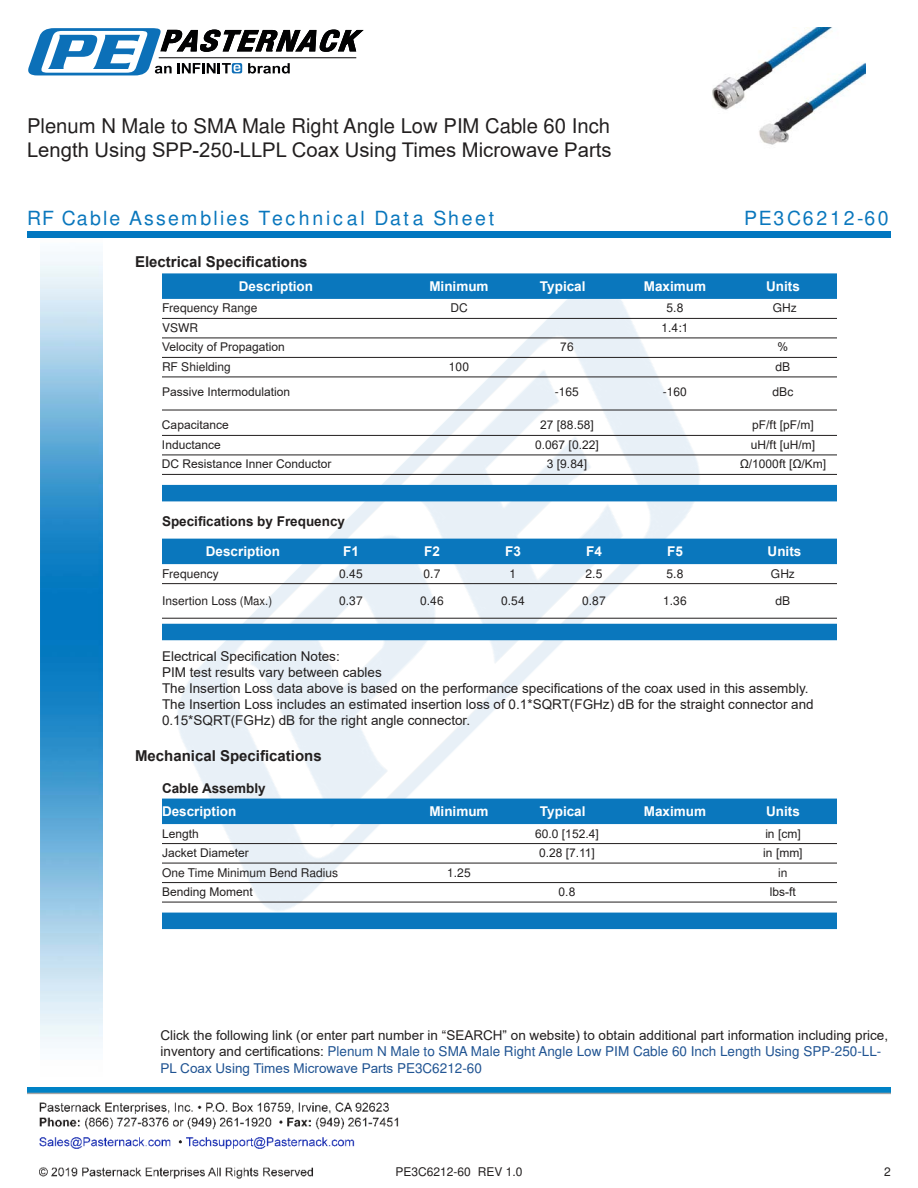
<style>
.page{position:relative;width:918px;height:1188px;background:#fff}
.page>*{position:absolute;margin:0;border:0;box-sizing:border-box;transform-origin:0 0}
.t1{font:20.25px/24.3px "Arial";color:#221f1f}
.t2{font:900 19.5px "Arial";letter-spacing:.12em;color:#0a77bd}
.t3{font:900 19.5px "Arial";letter-spacing:.14em;color:#0a77bd}
.t4{font:700 15px "Arial";color:#221f1f}
.t5{font:13.5px/16.2px "Arial";color:#221f1f}
.t6{font:700 13.5px "Arial";color:#fff}
.t7{font:700 13.5px "Arial";color:#221f1f}
.t8{font:12px "Arial";color:#221f1f}
.s1{color:#1f5392}
</style>
<div class="page">
<img style="left:39px;top:1102px;width:360px;height:77px">
<img style="left:102px;top:254px;width:719px;height:716px">
<img style="left:27px;top:1088px;width:864px;height:7px">
<img style="left:40px;top:237px;width:62px;height:811px">
<div style="left:27px;top:231px;width:864px;height:6px;background:#0177c0"></div>
<svg style="left:28px;top:28px;width:336px;height:47px"></svg>
<div style="left:162px;top:273px;width:675px;height:26px;background:#0a77bd"></div>
<hr style="left:162px;top:318px;width:675px;height:1px;background:#221f1f">
<hr style="left:162px;top:338px;width:675px;height:1px;background:#221f1f">
<hr style="left:162px;top:357px;width:675px;height:1px;background:#221f1f">
<hr style="left:162px;top:377px;width:675px;height:1px;background:#221f1f">
<hr style="left:162px;top:410px;width:675px;height:1px;background:#221f1f">
<hr style="left:162px;top:435px;width:675px;height:1px;background:#221f1f">
<hr style="left:162px;top:455px;width:675px;height:1px;background:#221f1f">
<hr style="left:162px;top:474px;width:675px;height:1px;background:#221f1f">
<div style="left:162px;top:485px;width:675px;height:16px;background:#0a77bd"></div>
<div style="left:162px;top:539px;width:675px;height:25px;background:#0a77bd"></div>
<hr style="left:162px;top:583px;width:675px;height:1px;background:#221f1f">
<hr style="left:162px;top:618px;width:675px;height:1px;background:#221f1f">
<div style="left:162px;top:624px;width:675px;height:16px;background:#0a77bd"></div>
<div style="left:162px;top:799px;width:675px;height:25px;background:#0a77bd"></div>
<hr style="left:162px;top:843px;width:675px;height:1px;background:#221f1f">
<hr style="left:162px;top:863px;width:675px;height:1px;background:#221f1f">
<hr style="left:162px;top:882px;width:675px;height:1px;background:#221f1f">
<hr style="left:162px;top:902px;width:675px;height:1px;background:#221f1f">
<div style="left:162px;top:913px;width:675px;height:16px;background:#0a77bd"></div>
<img style="left:712px;top:27px;width:154px;height:118px">
<h1 class="t1" style="left:27px;top:115px;width:586px">Plenum N Male to SMA Male Right Angle Low PIM Cable 60 Inch<br>Length Using SPP-250-LLPL Coax Using Times Microwave Parts</h1>
<h2 class="t2" style="left:27px;top:207px;width:469px">RF Cable Assemblies Technical Data Sheet</h2>
<h2 class="t3" style="left:744px;top:207px;width:146px">PE3C6212-60</h2>
<p class="t4" style="left:135px;top:252px;width:174px">Electrical Speci昀椀cations</p>
<p class="t6" style="left:239px;top:276px;width:76px">Description</p>
<p class="t6" style="left:429px;top:276px;width:61px">Minimum</p>
<p class="t6" style="left:540px;top:276px;width:47px">Typical</p>
<p class="t6" style="left:644px;top:276px;width:64px">Maximum</p>
<p class="t6" style="left:766px;top:276px;width:35px">Units</p>
<p class="t8" style="left:162px;top:304px;width:97px">Frequency Range</p>
<p class="t8" style="left:450px;top:304px;width:19px">DC</p>
<p class="t8" style="left:667px;top:304px;width:18px">5.8</p>
<p class="t8" style="left:773px;top:304px;width:25px">GHz</p>
<p class="t8" style="left:162px;top:323px;width:37px">VSWR</p>
<p class="t8" style="left:662px;top:323px;width:28px">1.4:1</p>
<p class="t8" style="left:162px;top:339px;width:124px">Velocity of Propagation</p>
<p class="t8" style="left:560px;top:339px;width:15px">76</p>
<p class="t8" style="left:778px;top:339px;width:12px">%</p>
<p class="t8" style="left:162px;top:362px;width:70px">RF Shielding</p>
<p class="t8" style="left:449px;top:362px;width:22px">100</p>
<p class="t8" style="left:776px;top:362px;width:16px">dB</p>
<p class="t8" style="left:162px;top:384px;width:130px">Passive Intermodulation</p>
<p class="t8" style="left:555px;top:388px;width:26px">-165</p>
<p class="t8" style="left:663px;top:388px;width:26px">-160</p>
<p class="t8" style="left:773px;top:388px;width:22px">dBc</p>
<p class="t8" style="left:162px;top:417px;width:68px">Capacitance</p>
<p class="t8" style="left:540px;top:417px;width:55px">27 [88.58]</p>
<p class="t8" style="left:752px;top:417px;width:63px">pF/ft [pF/m]</p>
<p class="t8" style="left:162px;top:436px;width:60px">Inductance</p>
<p class="t8" style="left:535px;top:436px;width:65px">0.067 [0.22]</p>
<p class="t8" style="left:751px;top:436px;width:66px">uH/ft [uH/m]</p>
<p class="t8" style="left:162px;top:456px;width:171px">DC Resistance Inner Conductor</p>
<p class="t8" style="left:547px;top:456px;width:42px">3 [9.84]</p>
<p class="t8" style="left:740px;top:456px;width:88px">Ω/1000ft [Ω/Km]</p>
<p class="t7" style="left:162px;top:512px;width:185px">Speci昀椀cations by Frequency</p>
<p class="t6" style="left:206px;top:542px;width:76px">Description</p>
<p class="t6" style="left:343px;top:542px;width:17px">F1</p>
<p class="t6" style="left:424px;top:542px;width:17px">F2</p>
<p class="t6" style="left:505px;top:542px;width:17px">F3</p>
<p class="t6" style="left:586px;top:542px;width:17px">F4</p>
<p class="t6" style="left:667px;top:542px;width:17px">F5</p>
<p class="t6" style="left:768px;top:542px;width:35px">Units</p>
<p class="t8" style="left:162px;top:569px;width:58px">Frequency</p>
<p class="t8" style="left:339px;top:569px;width:25px">0.45</p>
<p class="t8" style="left:424px;top:569px;width:18px">0.7</p>
<p class="t8" style="left:510px;top:569px;width:8px">1</p>
<p class="t8" style="left:586px;top:569px;width:18px">2.5</p>
<p class="t8" style="left:667px;top:569px;width:18px">5.8</p>
<p class="t8" style="left:771px;top:569px;width:25px">GHz</p>
<p class="t8" style="left:162px;top:596px;width:112px">Insertion Loss (Max.)</p>
<p class="t8" style="left:339px;top:596px;width:25px">0.37</p>
<p class="t8" style="left:420px;top:596px;width:25px">0.46</p>
<p class="t8" style="left:501px;top:596px;width:25px">0.54</p>
<p class="t8" style="left:582px;top:596px;width:25px">0.87</p>
<p class="t8" style="left:663px;top:596px;width:25px">1.36</p>
<p class="t8" style="left:776px;top:596px;width:16px">dB</p>
<p class="t5" style="left:162px;top:648px;width:653px">Electrical Speci昀椀cation Notes:<br>PIM test results vary between cables<br>The Insertion Loss data above is based on the performance speci昀椀cations of the coax used in this assembly.<br>The Insertion Loss includes an estimated insertion loss of 0.1*SQRT(FGHz) dB for the straight connector and 0.15*SQRT(FGHz) dB for the right angle connector.</p>
<p class="t4" style="left:135px;top:746px;width:188px">Mechanical Speci昀椀cations</p>
<p class="t7" style="left:162px;top:778px;width:105px">Cable Assembly</p>
<p class="t6" style="left:162px;top:802px;width:76px">Description</p>
<p class="t6" style="left:429px;top:802px;width:61px">Minimum</p>
<p class="t6" style="left:540px;top:802px;width:47px">Typical</p>
<p class="t6" style="left:644px;top:802px;width:64px">Maximum</p>
<p class="t6" style="left:766px;top:802px;width:35px">Units</p>
<p class="t8" style="left:162px;top:825px;width:38px">Length</p>
<p class="t8" style="left:535px;top:825px;width:65px">60.0 [152.4]</p>
<p class="t8" style="left:765px;top:825px;width:37px">in [cm]</p>
<p class="t8" style="left:162px;top:845px;width:88px">Jacket Diameter</p>
<p class="t8" style="left:539px;top:845px;width:57px">0.28 [7.11]</p>
<p class="t8" style="left:763px;top:845px;width:41px">in [mm]</p>
<p class="t8" style="left:162px;top:868px;width:178px">One Time Minimum Bend Radius</p>
<p class="t8" style="left:447px;top:868px;width:25px">1.25</p>
<p class="t8" style="left:778px;top:868px;width:11px">in</p>
<p class="t8" style="left:162px;top:884px;width:92px">Bending Moment</p>
<p class="t8" style="left:559px;top:884px;width:18px">0.8</p>
<p class="t8" style="left:770px;top:884px;width:28px">lbs-ft</p>
<p class="t5" style="left:160px;top:1027px;width:729px">Click the following link (or enter part number in “SEARCH” on website) to obtain additional part information including price, inventory and certi昀椀cations: <span class="s1">Plenum N Male to SMA Male Right Angle Low PIM Cable 60 Inch Length Using SPP-250-LL-<br>PL Coax Using Times Microwave Parts PE3C6212-60</span></p>
<p class="t8" style="left:396px;top:1167px;width:128px">PE3C6212-60 REV 1.0</p>
<p class="t8" style="left:884px;top:1167px;width:8px">2</p>
</div>
